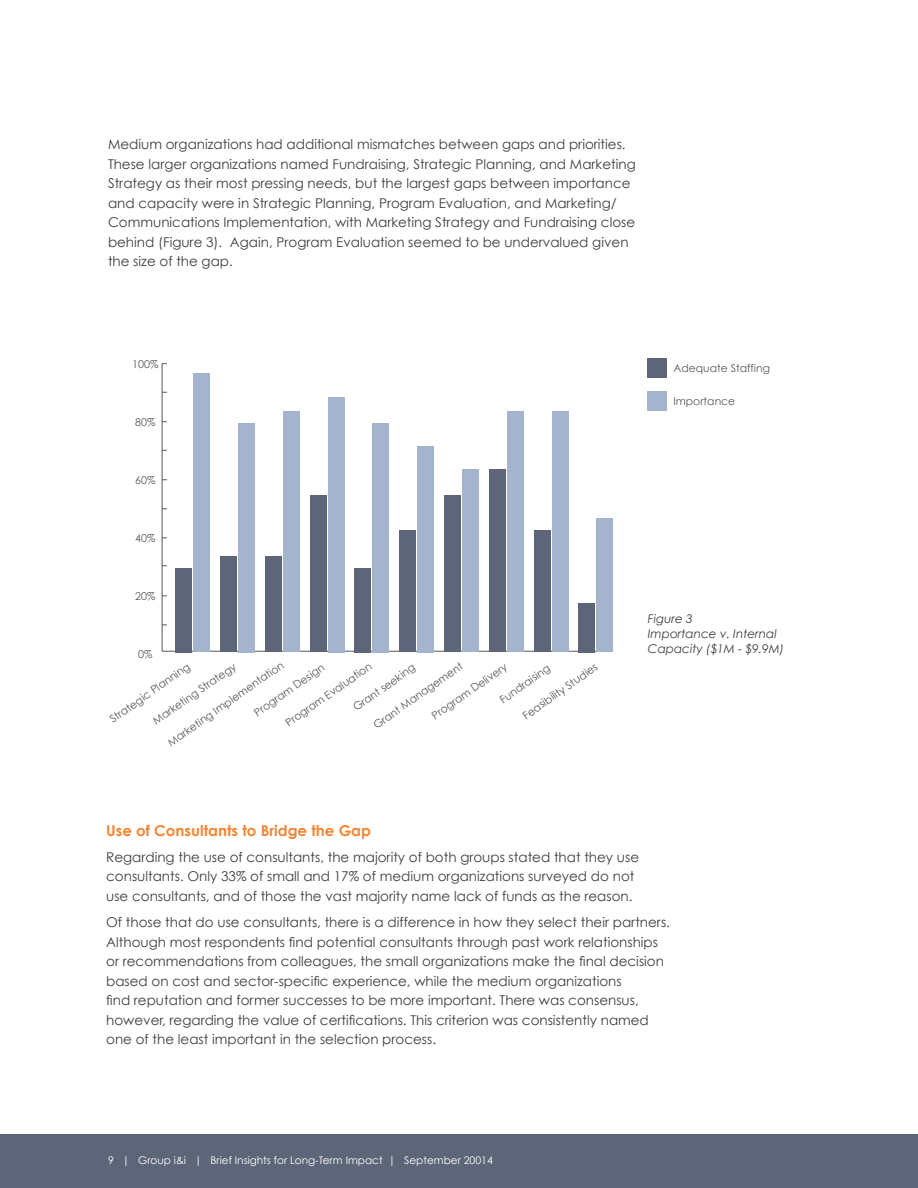
<style>
.page{position:relative;width:918px;height:1188px;background:#fff}
.page>*{position:absolute;margin:0;border:0;box-sizing:border-box;transform-origin:0 0}
.Orange_Header{font:700 15px "Century Gothic";color:#f58532}
.Copy{font:13.5px/19.5px "Century Gothic";color:#3e3e3f}
.Figure_Copy{font:italic 12px/15px "Century Gothic";color:#3e3e3f}
.t1{font:10.8px "Century Gothic";color:#57585a}
.t2{font:10.5px "Century Gothic";color:#fff}
</style>
<div class="page">
<div style="left:0;top:1134px;width:918px;height:54px;background:#5d6578"></div>
<hr style="left:162px;top:651px;width:451px;height:1px;background:#57585a">
<hr style="left:162px;top:364px;width:1px;height:287px;background:#57585a">
<div style="left:193px;top:374px;width:17px;height:278px;background:#a3b4cc"></div>
<div style="left:238px;top:423px;width:16px;height:229px;background:#a3b4cc"></div>
<div style="left:283px;top:411px;width:16px;height:241px;background:#a3b4cc"></div>
<div style="left:328px;top:397px;width:16px;height:255px;background:#a3b4cc"></div>
<div style="left:373px;top:423px;width:16px;height:229px;background:#a3b4cc"></div>
<div style="left:418px;top:446px;width:16px;height:206px;background:#a3b4cc"></div>
<div style="left:462px;top:469px;width:17px;height:183px;background:#a3b4cc"></div>
<div style="left:507px;top:411px;width:16px;height:241px;background:#a3b4cc"></div>
<div style="left:552px;top:411px;width:16px;height:241px;background:#a3b4cc"></div>
<div style="left:597px;top:519px;width:16px;height:133px;background:#a3b4cc"></div>
<div style="left:176px;top:568px;width:16px;height:84px;background:#5d6578"></div>
<div style="left:220px;top:556px;width:17px;height:96px;background:#5d6578"></div>
<div style="left:265px;top:556px;width:16px;height:96px;background:#5d6578"></div>
<div style="left:310px;top:495px;width:16px;height:157px;background:#5d6578"></div>
<div style="left:355px;top:568px;width:16px;height:84px;background:#5d6578"></div>
<div style="left:400px;top:530px;width:16px;height:122px;background:#5d6578"></div>
<div style="left:444px;top:495px;width:17px;height:157px;background:#5d6578"></div>
<div style="left:489px;top:469px;width:16px;height:183px;background:#5d6578"></div>
<div style="left:534px;top:530px;width:16px;height:122px;background:#5d6578"></div>
<div style="left:579px;top:603px;width:16px;height:49px;background:#5d6578"></div>
<div style="left:647px;top:391px;width:20px;height:19px;background:#a3b4cc"></div>
<div style="left:647px;top:358px;width:20px;height:20px;background:#5d6578"></div>
<p class="Copy" style="left:108px;top:135px;width:529px">Medium organizations had additional mismatches between gaps and priorities.<br>These larger organizations named Fundraising, Strategic Planning, and Marketing Strategy as their most pressing needs, but the largest gaps between importance and capacity were in Strategic Planning, Program Evaluation, and Marketing/ Communications Implementation, with Marketing Strategy and Fundraising close behind (Figure 3). Again, Program Evaluation seemed to be undervalued given the size of the gap.</p>
<p class="t1" style="left:132px;top:357px;width:28px">100%</p>
<p class="t1" style="left:135px;top:415px;width:22px">80%</p>
<p class="t1" style="left:135px;top:473px;width:22px">60%</p>
<p class="t1" style="left:135px;top:531px;width:22px">40%</p>
<p class="t1" style="left:135px;top:589px;width:22px">20%</p>
<p class="t1" style="left:138px;top:648px;width:16px">0%</p>
<p class="t1" style="left:371px;top:720px;width:108px;rotate:-35deg">Grant Management</p>
<p class="t1" style="left:165px;top:738px;width:141px;rotate:-35deg">Marketing Implementation</p>
<p class="t1" style="left:150px;top:717px;width:101px;rotate:-35deg">Marketing Strategy</p>
<p class="t1" style="left:283px;top:718px;width:104px;rotate:-35deg">Program Evaluation</p>
<p class="t1" style="left:429px;top:711px;width:91px;rotate:-35deg">Program Delivery</p>
<p class="t1" style="left:107px;top:714px;width:96px;rotate:-35deg">Strategic Planning</p>
<p class="t1" style="left:520px;top:711px;width:90px;rotate:-35deg">Feasibility Studies</p>
<p class="t1" style="left:252px;top:708px;width:84px;rotate:-35deg">Program Design</p>
<p class="t1" style="left:350px;top:703px;width:74px;rotate:-35deg">Grant seeking</p>
<p class="t1" style="left:497px;top:695px;width:60px;rotate:-35deg">Fundraising</p>
<p class="t1" style="left:673px;top:361px;width:98px">Adequate Staffing</p>
<p class="t1" style="left:673px;top:395px;width:63px">Importance</p>
<p class="Figure_Copy" style="left:648px;top:610px;width:138px">Figure 3<br>Importance v. Internal<br>Capacity ($1M - $9.9M)</p>
<p class="Orange_Header" style="left:106px;top:821px;width:266px">Use of Consultants to Bridge the Gap</p>
<p class="Copy" style="left:106px;top:847px;width:534px">Regarding the use of consultants, the majority of both groups stated that they use consultants. Only 33% of small and 17% of medium organizations surveyed do not use consultants, and of those the vast majority name lack of funds as the reason.</p>
<p class="Copy" style="left:106px;top:912px;width:565px">Of those that do use consultants, there is a difference in how they select their partners.<br>Although most respondents find potential consultants through past work relationships or recommendations from colleagues, the small organizations make the final decision based on cost and sector-specific experience, while the medium organizations<br>find reputation and former successes to be more important. There was consensus, however, regarding the value of certifications. This criterion was consistently named one of the least important in the selection process.</p>
<p class="t2" style="left:108px;top:1154px;width:386px">9 | Group i&amp;i | Brief Insights for Long-Term Impact | September 20014</p>
</div>
